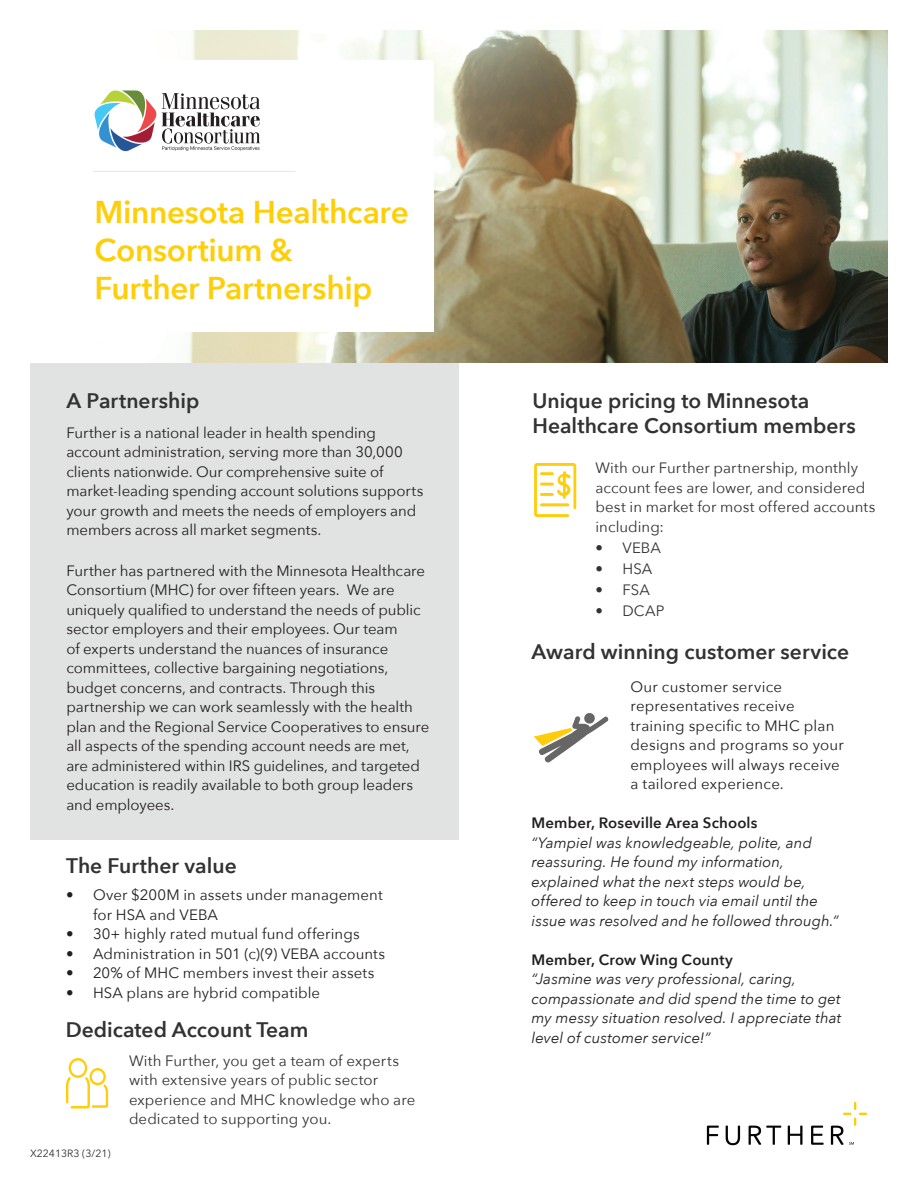
<style>
.page{position:relative;width:918px;height:1188px;background:#fff}
.page>*{position:absolute;margin:0;border:0;box-sizing:border-box;transform-origin:0 0}
.t1{font:600 31.5px/37.8px "Avenir Next";letter-spacing:-.01em;color:#fece08}
.t2{font:600 21px "Avenir Next";color:#313232}
.t3{font:600 21px/25.2px "Avenir Next";color:#313231}
.t4{font:15px/19.5px "Avenir Next";letter-spacing:-.005em;color:#231f20}
.t5{font:italic 15px/19.5px "Avenir Next";letter-spacing:.005em;color:#231f20}
.t6{font:15px/19.5px "Avenir Next";letter-spacing:.005em;color:#313231}
.t7{font:15px/19.5px "Avenir Next";letter-spacing:.015em;color:#231f20}
.t8{font:600 15px "Avenir Next";letter-spacing:.01em;color:#231f20}
.t9{font:15px "Avenir Next";letter-spacing:.005em;color:#313232}
.t10{font:10.5px "Avenir Next";color:#313232}
</style>
<div class="page">
<div style="left:31px;top:306px;width:428px;height:534px;background:#e1e2e2"></div>
<div style="left:30px;top:30px;width:858px;height:333px;background:#fff"></div>
<img style="left:189px;top:30px;width:699px;height:333px">
<div style="left:66px;top:60px;width:368px;height:272px;background:#fff"></div>
<hr style="left:93px;top:171px;width:203px;height:1px;background:#e6e7e9">
<svg style="left:534px;top:463px;width:42px;height:54px"></svg>
<svg style="left:66px;top:1058px;width:42px;height:50px"></svg>
<svg style="left:95px;top:90px;width:165px;height:61px"></svg>
<svg style="left:534px;top:713px;width:75px;height:50px"></svg>
<svg style="left:707px;top:1126px;width:12px;height:19px"></svg>
<svg style="left:726px;top:1126px;width:14px;height:19px"></svg>
<svg style="left:749px;top:1102px;width:118px;height:43px"></svg>
<h1 class="t1" style="left:94px;top:192px;width:316px">Minnesota Healthcare<br>Consortium &amp;<br>Further Partnership</h1>
<h2 class="t2" style="left:66px;top:382px;width:134px">A Partnership</h2>
<p class="t4" style="left:66px;top:422px;width:359px">Further is a national leader in health spending account administration, serving more than 30,000 clients nationwide. Our comprehensive suite of market-leading spending account solutions supports your growth and meets the needs of employers and members across all market segments.</p>
<p class="t4" style="left:66px;top:560px;width:364px">Further has partnered with the Minnesota Healthcare Consortium (MHC) for over fifteen years. We are uniquely qualified to understand the needs of public sector employers and their employees. Our team<br>of experts understand the nuances of insurance committees, collective bargaining negotiations, budget concerns, and contracts. Through this partnership we can work seamlessly with the health plan and the Regional Service Cooperatives to ensure all aspects of the spending account needs are met, are administered within IRS guidelines, and targeted education is readily available to both group leaders and employees.</p>
<h2 class="t2" style="left:66px;top:848px;width:172px">The Further value</h2>
<p class="t4" style="left:93px;top:885px;width:291px;text-indent:-27px">• Over $200M in assets under management for HSA and VEBA</p>
<p class="t4" style="left:66px;top:924px;width:295px">• 30+ highly rated mutual fund offerings</p>
<p class="t4" style="left:66px;top:943px;width:321px">• Administration in 501 (c)(9) VEBA accounts</p>
<p class="t4" style="left:66px;top:963px;width:310px">• 20% of MHC members invest their assets</p>
<p class="t4" style="left:66px;top:982px;width:256px">• HSA plans are hybrid compatible</p>
<h2 class="t2" style="left:66px;top:1012px;width:244px">Dedicated Account Team</h2>
<p class="t10" style="left:30px;top:1144px;width:82px">X22413R3 (3/21)</p>
<p class="t6" style="left:129px;top:1050px;width:288px">With Further, you get a team of experts with extensive years of public sector experience and MHC knowledge who are dedicated to supporting you.</p>
<h2 class="t3" style="left:532px;top:387px;width:325px">Unique pricing to Minnesota<br>Healthcare Consortium members</h2>
<p class="t6" style="left:595px;top:458px;width:282px">With our Further partnership, monthly account fees are lower, and considered best in market for most offered accounts including:</p>
<p class="t9" style="left:595px;top:535px;width:67px">• VEBA</p>
<p class="t9" style="left:595px;top:556px;width:58px">• HSA</p>
<p class="t9" style="left:595px;top:577px;width:56px">• FSA</p>
<p class="t9" style="left:595px;top:598px;width:71px">• DCAP</p>
<h2 class="t2" style="left:532px;top:633px;width:319px">Award winning customer service</h2>
<p class="t7" style="left:630px;top:676px;width:215px">Our customer service representatives receive training specific to MHC plan designs and programs so your employees will always receive a tailored experience.</p>
<p class="t8" style="left:532px;top:810px;width:227px">Member, Roseville Area Schools</p>
<p class="t5" style="left:532px;top:832px;width:309px">“Yampiel was knowledgeable, polite, and reassuring. He found my information, explained what the next steps would be, offered to keep in touch via email until the issue was resolved and he followed through.”</p>
<p class="t8" style="left:532px;top:946px;width:203px">Member, Crow Wing County</p>
<p class="t5" style="left:532px;top:968px;width:311px">“Jasmine was very professional, caring, compassionate and did spend the time to get my messy situation resolved. I appreciate that level of customer service!”</p>
</div>
